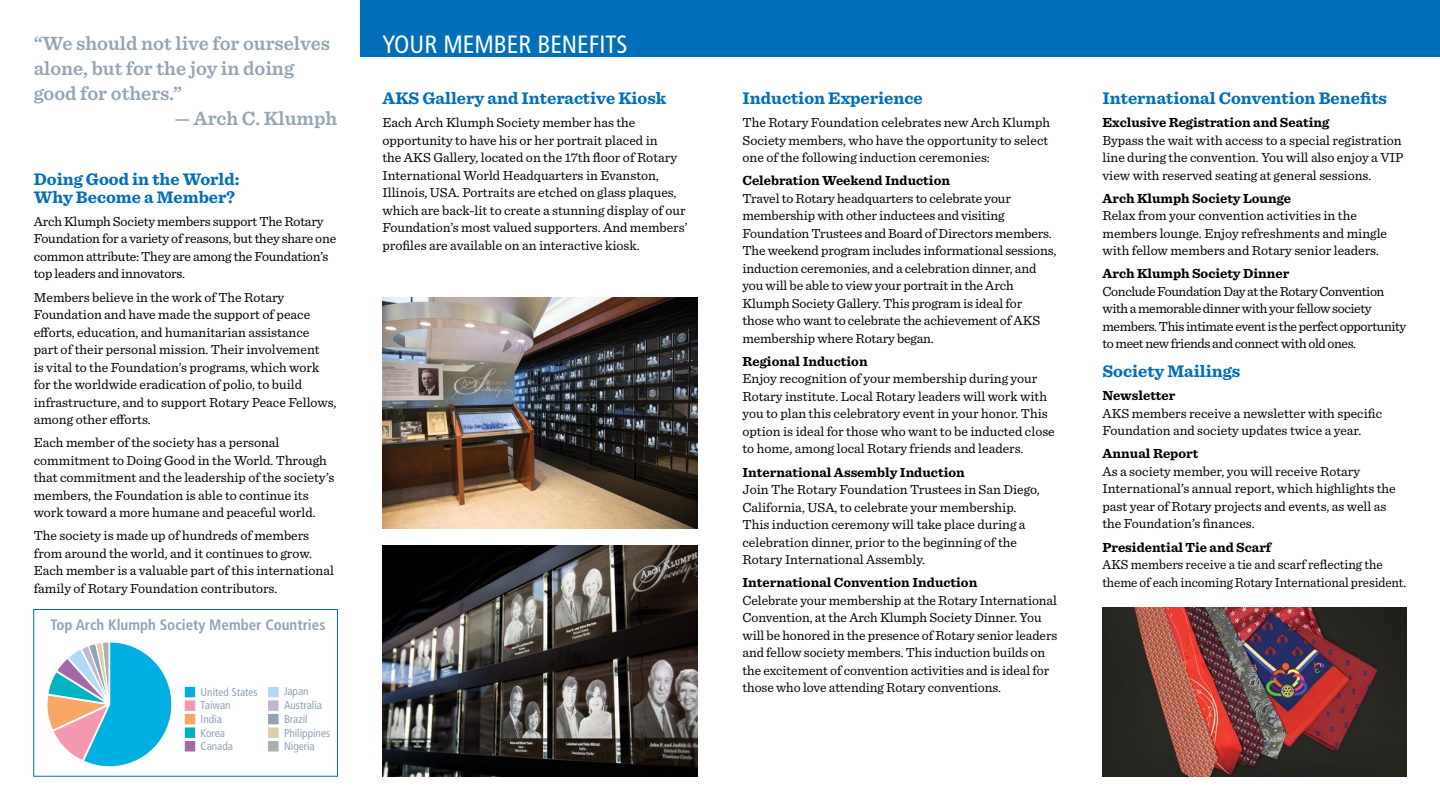
<style>
.page{position:relative;width:1440px;height:810px;background:#fff}
.page>*{position:absolute;margin:0;border:0;box-sizing:border-box;transform-origin:0 0}
.t1{font:condensed 25px "Frutiger LT Std";color:#fff}
.t2{font:600 20px/25px "Sentinel";color:#91a3b4}
.t3{font:700 17.5px/17.5px "Sentinel";color:#006eb9}
.t4{font:700 condensed 15px "Frutiger LT Std";color:#91a3b4}
.t5{font:13.75px/17.5px "Sentinel";color:#000}
.t6{font:700 13.75px "Sentinel";color:#000}
.t7{font:13.75px/17.5px "Sentinel";letter-spacing:-.03em;color:#000}
.t8{font:13.75px/17.5px "Sentinel";color:#000;scale:.96 1}
.t9{font:condensed 11.25px/13.8px "Frutiger LT Std";color:#91a3b4}
</style>
<div class="page">
<div style="left:33px;top:609px;width:305px;height:168px;border:1px solid #006eb9"></div>
<img style="left:382px;top:298px;width:316px;height:231px">
<img style="left:382px;top:546px;width:316px;height:230px">
<img style="left:1102px;top:608px;width:304px;height:168px">
<div style="left:360px;top:0;width:1080px;height:56px;background:#006eb9"></div>
<div style="left:184px;top:686px;width:12px;height:12px;background:#00b0e3;border:1px solid #fff"></div>
<div style="left:267px;top:686px;width:12px;height:12px;background:#b1daf4;border:1px solid #fff"></div>
<div style="left:184px;top:700px;width:12px;height:12px;background:#f599b0;border:1px solid #fff"></div>
<div style="left:267px;top:700px;width:12px;height:12px;background:#bfb8d3;border:1px solid #fff"></div>
<div style="left:184px;top:713px;width:12px;height:12px;background:#f9a765;border:1px solid #fff"></div>
<div style="left:267px;top:713px;width:12px;height:12px;background:#91a3b4;border:1px solid #fff"></div>
<div style="left:184px;top:727px;width:12px;height:12px;background:#00b2c2;border:1px solid #fff"></div>
<div style="left:267px;top:727px;width:12px;height:12px;background:#decdaa;border:1px solid #fff"></div>
<div style="left:184px;top:740px;width:12px;height:12px;background:#a468ab;border:1px solid #fff"></div>
<div style="left:267px;top:740px;width:12px;height:12px;background:#a8b1ac;border:1px solid #fff"></div>
<svg style="left:47px;top:642px;width:125px;height:125px"></svg>
<h2 class="t2" style="left:34px;top:30px;width:298px">“We should not live for ourselves alone, but for the joy in doing good for others.”</h2>
<h2 class="t2" style="left:175px;top:105px;width:164px">— Arch C. Klumph</h2>
<p class="t3" style="left:34px;top:170px;width:207px">Doing Good in the World:<br>Why Become a Member?</p>
<p class="t5" style="left:34px;top:212px;width:304px">Arch Klumph Society members support The Rotary Foundation for a variety of reasons, but they share one common attribute: They are among the Foundation’s top leaders and innovators.</p>
<p class="t5" style="left:34px;top:287px;width:304px">Members believe in the work of The Rotary Foundation and have made the support of peace efforts, education, and humanitarian assistance part of their personal mission. Their involvement<br>is vital to the Foundation’s programs, which work for the worldwide eradication of polio, to build infrastructure, and to support Rotary Peace Fellows, among other efforts.</p>
<p class="t5" style="left:34px;top:433px;width:302px">Each member of the society has a personal commitment to Doing Good in the World. Through that commitment and the leadership of the society’s members, the Foundation is able to continue its work toward a more humane and peaceful world.</p>
<p class="t5" style="left:34px;top:526px;width:302px">The society is made up of hundreds of members from around the world, and it continues to grow.<br>Each member is a valuable part of this international family of Rotary Foundation contributors.</p>
<p class="t4" style="left:51px;top:616px;width:276px">Top Arch Klumph Society Member Countries</p>
<p class="t9" style="left:201px;top:685px;width:59px">United States<br>Taiwan<br>India<br>Korea<br>Canada</p>
<p class="t9" style="left:284px;top:685px;width:48px">Japan<br>Australia<br>Brazil<br>Philippines<br>Nigeria</p>
<h1 class="t1" style="left:382px;top:29px;width:247px">YOUR MEMBER BENEFITS</h1>
<p class="t3" style="left:382px;top:89px;width:285px">AKS Gallery and Interactive Kiosk</p>
<p class="t5" style="left:382px;top:113px;width:307px">Each Arch Klumph Society member has the opportunity to have his or her portrait placed in<br>the AKS Gallery, located on the 17th floor of Rotary International World Headquarters in Evanston, Illinois, USA. Portraits are etched on glass plaques, which are back-lit to create a stunning display of our Foundation’s most valued supporters. And members’ profiles are available on an interactive kiosk.</p>
<p class="t3" style="left:742px;top:89px;width:182px">Induction Experience</p>
<p class="t5" style="left:742px;top:113px;width:309px">The Rotary Foundation celebrates new Arch Klumph<br>Society members, who have the opportunity to select one of the following induction ceremonies:</p>
<p class="t6" style="left:742px;top:170px;width:209px">Celebration Weekend Induction</p>
<p class="t5" style="left:742px;top:189px;width:315px">Travel to Rotary headquarters to celebrate your membership with other inductees and visiting Foundation Trustees and Board of Directors members.<br>The weekend program includes informational sessions, induction ceremonies, and a celebration dinner, and you will be able to view your portrait in the Arch Klumph Society Gallery. This program is ideal for those who want to celebrate the achievement of AKS membership where Rotary began.</p>
<p class="t6" style="left:742px;top:350px;width:127px">Regional Induction</p>
<p class="t5" style="left:742px;top:369px;width:314px">Enjoy recognition of your membership during your Rotary institute. Local Rotary leaders will work with you to plan this celebratory event in your honor. This option is ideal for those who want to be inducted close to home, among local Rotary friends and leaders.</p>
<p class="t6" style="left:742px;top:461px;width:224px">International Assembly Induction</p>
<p class="t5" style="left:742px;top:480px;width:299px">Join The Rotary Foundation Trustees in San Diego, California, USA, to celebrate your membership.<br>This induction ceremony will take place during a celebration dinner, prior to the beginning of the Rotary International Assembly.</p>
<p class="t6" style="left:742px;top:572px;width:236px">International Convention Induction</p>
<p class="t5" style="left:742px;top:590px;width:316px">Celebrate your membership at the Rotary International Convention, at the Arch Klumph Society Dinner. You will be honored in the presence of Rotary senior leaders and fellow society members. This induction builds on the excitement of convention activities and is ideal for those who love attending Rotary conventions.</p>
<p class="t3" style="left:1102px;top:89px;width:286px">International Convention Benefits</p>
<p class="t6" style="left:1103px;top:112px;width:228px">Exclusive Registration and Seating</p>
<p class="t5" style="left:1103px;top:130px;width:302px">Bypass the wait with access to a special registration line during the convention. You will also enjoy a VIP view with reserved seating at general sessions.</p>
<p class="t6" style="left:1103px;top:187px;width:190px">Arch Klumph Society Lounge</p>
<p class="t5" style="left:1103px;top:206px;width:286px">Relax from your convention activities in the members lounge. Enjoy refreshments and mingle with fellow members and Rotary senior leaders.</p>
<p class="t6" style="left:1103px;top:263px;width:188px">Arch Klumph Society Dinner</p>
<p class="t7" style="left:1103px;top:282px;width:305px">Conclude Foundation Day at the Rotary Convention with a memorable dinner with your fellow society members. This intimate event is the perfect opportunity to meet new friends and connect with old ones.</p>
<p class="t3" style="left:1103px;top:362px;width:139px">Society Mailings</p>
<p class="t6" style="left:1103px;top:385px;width:74px">Newsletter</p>
<p class="t5" style="left:1103px;top:404px;width:281px">AKS members receive a newsletter with specific<br>Foundation and society updates twice a year.</p>
<p class="t6" style="left:1103px;top:443px;width:97px">Annual Report</p>
<p class="t5" style="left:1103px;top:462px;width:295px">As a society member, you will receive Rotary International’s annual report, which highlights the past year of Rotary projects and events, as well as the Foundation’s finances.</p>
<p class="t6" style="left:1103px;top:536px;width:170px">Presidential Tie and Scarf</p>
<p class="t8" style="left:1103px;top:555px;width:318px">AKS members receive a tie and scarf reflecting the theme of each incoming Rotary International president.</p>
</div>
